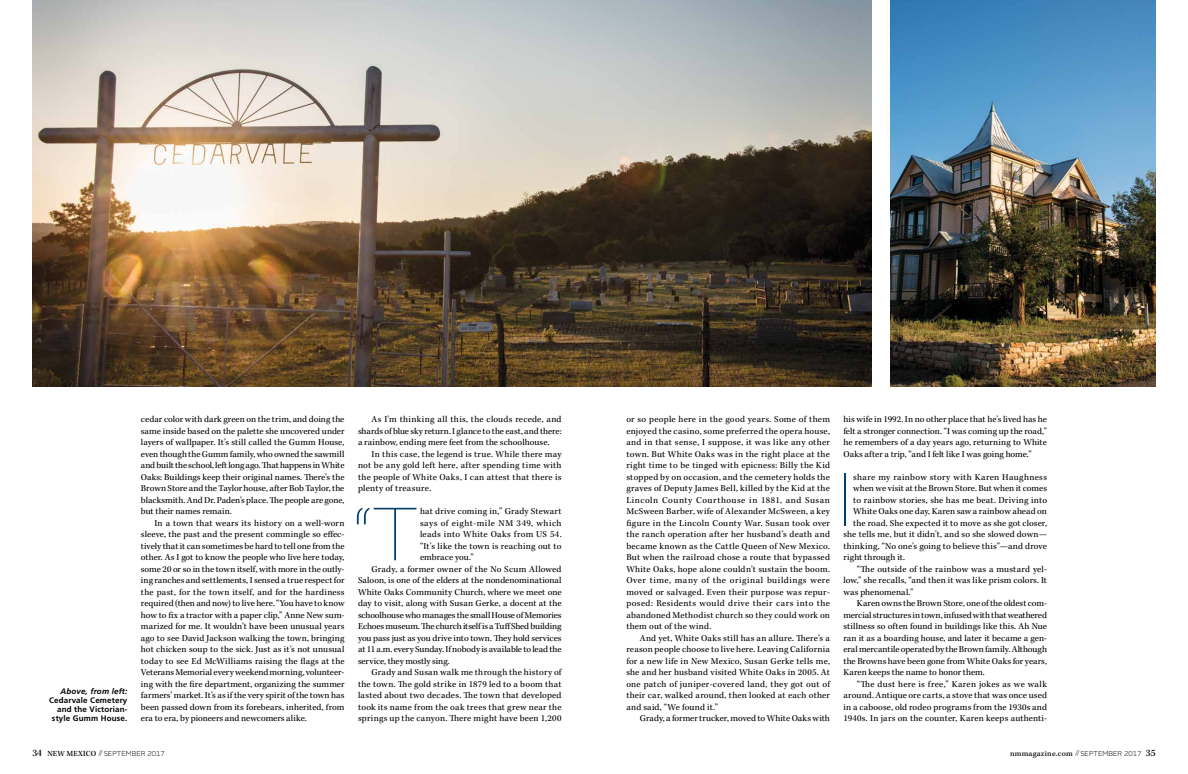
<style>
.page{position:relative;width:1188px;height:774px;background:#fff}
.page>*{position:absolute;margin:0;border:0;box-sizing:border-box;transform-origin:0 0}
.t1{font:100 75px "Alright Test";color:#004071}
.t2{font:9.2px/11.5px "Kepler Std";letter-spacing:.01em;color:#000;text-align:justify}
.t3{font:9.2px "Kepler Std";letter-spacing:-.01em;color:#000}
.t4{font:9.2px "Kepler Std";letter-spacing:-.015em;color:#000}
.t5{font:9.2px "Kepler Std";letter-spacing:.03em;color:#000}
.t6{font:9.2px "Kepler Std";letter-spacing:.035em;color:#000}
.t7{font:9.2px "Kepler Std";letter-spacing:.055em;color:#000}
.t8{font:700 8px/9px "Frutiger";letter-spacing:.02em;color:#000;text-align:right}
.t9{font:500 8px "Kepler Std";letter-spacing:.03em;color:#000}
.t10{font:italic 700 8px "Frutiger";letter-spacing:.02em;color:#000}
.t11{font:300 7px "Alright Test";color:#000}
.s1{font-family:"Kepler Std";font-weight:500;font-size:10px}
.s2{font-family:"Kepler Std";font-weight:500;font-size:8px}
.s3{font-family:"Kepler Std";font-weight:500}
.s4{font-size:7px}
.s5{font-family:"Alright Test";font-weight:300;font-size:7px}
.s6{font-size:10px}
</style>
<div class="page">
<img style="left:890px;top:0;width:266px;height:387px">
<img style="left:32px;top:0;width:839px;height:387px">
<p class="t10" style="left:60px;top:687px;width:69px">Above, from left:</p>
<p class="t8" style="left:49px;top:696px;width:80px">Cedarvale Cemetery and the Victorian&shy;style Gumm House.</p>
<p class="t2" style="left:141px;top:414px;width:205px">cedar color with dark green on the trim, and doing the same inside based on the palette she uncovered under layers of wallpaper. It’s still called the Gumm House, even though the Gumm family, who owned the sawmill and built the school, left long ago. That happens in White Oaks: Buildings keep their original names. There’s the Brown Store and the Taylor house, after Bob Taylor, the blacksmith. And Dr. Paden’s place. The people are gone, but their names remain.</p>
<p class="t2" style="left:141px;top:518px;width:205px;text-indent:13px">In a town that wears its history on a well-worn sleeve, the past and the present commingle so effec&shy;tively that it can sometimes be hard to tell one from the other. As I got to know the people who live here today, some 20 or so in the town itself, with more in the outly&shy;ing ranches and settlements, I sensed a true respect for the past, for the town itself, and for the hardiness required (then and now) to live here. “You have to know how to fix a tractor with a paper clip,” Anne New sum&shy;marized for me. It wouldn’t have been unusual years ago to see David Jackson walking the town, bringing hot chicken soup to the sick. Just as it’s not unusual today to see Ed McWilliams raising the flags at the Veterans Memorial every weekend morning, volunteer&shy;ing with the fire department, organizing the summer farmers’ market. It’s as if the very spirit of the town has been passed down from its forebears, inherited, from era to era, by pioneers and newcomers alike.</p>
<p class="t2" style="left:358px;top:414px;width:205px;text-indent:13px">As I’m thinking all this, the clouds recede, and shards of blue sky return. I glance to the east, and there: a rainbow, ending mere feet from the schoolhouse.</p>
<p class="t2" style="left:358px;top:448px;width:205px;text-indent:13px">In this case, the legend is true. While there may not be any gold left here, after spending time with the people of White Oaks, I can attest that there is plenty of treasure.</p>
<h1 class="t1" style="left:351px;top:483px;width:70px">‘‘T</h1>
<p class="t2" style="left:420px;top:506px;width:143px">hat drive coming in,” Grady Stewart</p>
<p class="t7" style="left:420px;top:518px;width:143px">says of eight-mile NM 349, which</p>
<p class="t6" style="left:420px;top:529px;width:143px">leads into White Oaks from US 54.</p>
<p class="t2" style="left:420px;top:541px;width:143px">“It’s like the town is reaching out to</p>
<p class="t2" style="left:420px;top:552px;width:55px">embrace you.”</p>
<p class="t2" style="left:372px;top:564px;width:192px">Grady, a former owner of the No Scum Allowed</p>
<p class="t2" style="left:358px;top:575px;width:205px">Saloon, is one of the elders at the nondenominational</p>
<p class="t2" style="left:358px;top:587px;width:205px">White Oaks Community Church, where we meet one</p>
<p class="t2" style="left:358px;top:598px;width:205px">day to visit, along with Susan Gerke, a docent at the</p>
<p class="t4" style="left:358px;top:610px;width:205px">schoolhouse who manages the small House of Memories</p>
<p class="t4" style="left:358px;top:621px;width:205px">Echoes museum. The church itself is a Tuff Shed building</p>
<p class="t2" style="left:358px;top:632px;width:205px">you pass just as you drive into town. They hold services</p>
<p class="t3" style="left:358px;top:644px;width:205px">at 11 a.m. every Sunday. If nobody is available to lead the</p>
<p class="t3" style="left:358px;top:656px;width:93px">service, they mostly sing.</p>
<p class="t5" style="left:372px;top:667px;width:192px">Grady and Susan walk me through the history of</p>
<p class="t2" style="left:358px;top:678px;width:205px">the town. The gold strike in 1879 led to a boom that</p>
<p class="t2" style="left:358px;top:690px;width:205px">lasted about two decades. The town that developed</p>
<p class="t2" style="left:358px;top:701px;width:205px">took its name from the oak trees that grew near the</p>
<p class="t2" style="left:358px;top:713px;width:205px">springs up the canyon. There might have been 1,200</p>
<p class="t2" style="left:626px;top:414px;width:205px">or so people here in the good years. Some of them enjoyed the casino, some preferred the opera house, and in that sense, I suppose, it was like any other town. But White Oaks was in the right place at the right time to be tinged with epicness: Billy the Kid stopped by on occasion, and the cemetery holds the graves of Deputy James Bell, killed by the Kid at the Lincoln County Courthouse in 1881, and Susan McSween Barber, wife of Alexander McSween, a key figure in the Lincoln County War. Susan took over the ranch operation after her husband’s death and became known as the Cattle Queen of New Mexico.<br>But when the railroad chose a route that bypassed White Oaks, hope alone couldn’t sustain the boom.<br>Over time, many of the original buildings were moved or salvaged. Even their purpose was repur&shy;posed: Residents would drive their cars into the abandoned Methodist church so they could work on them out of the wind.</p>
<p class="t2" style="left:626px;top:632px;width:205px;text-indent:13px">And yet, White Oaks still has an allure. There’s a reason people choose to live here. Leaving California for a new life in New Mexico, Susan Gerke tells me, she and her husband visited White Oaks in 2005. At one patch of juniper-covered land, they got out of their car, walked around, then looked at each other and said, “We found it.”</p>
<p class="t2" style="left:640px;top:713px;width:192px">Grady, a former trucker, moved to White Oaks with</p>
<p class="t2" style="left:843px;top:414px;width:205px">his wife in 1992. In no other place that he’s lived has he felt a stronger connection. “I was coming up the road,” he remembers of a day years ago, returning to White Oaks after a trip, “and I felt like I was going home.”</p>
<h1 class="t1" style="left:837px;top:449px;width:18px">I</h1>
<p class="t6" style="left:853px;top:472px;width:195px">share my rainbow story with Karen Haughness</p>
<p class="t2" style="left:853px;top:483px;width:195px">when we visit at the Brown Store. But when it comes</p>
<p class="t2" style="left:853px;top:495px;width:195px">to rainbow stories, she has me beat. Driving into</p>
<p class="t2" style="left:853px;top:506px;width:195px">White Oaks one day, Karen saw a rainbow ahead on</p>
<p class="t2" style="left:853px;top:518px;width:195px">the road. She expected it to move as she got closer,</p>
<p class="t2" style="left:843px;top:529px;width:205px">she tells me, but it didn’t, and so she slowed down—</p>
<p class="t2" style="left:843px;top:541px;width:205px">thinking, “No one’s going to believe this”—and drove</p>
<p class="t2" style="left:843px;top:552px;width:63px">right through it.</p>
<p class="t2" style="left:857px;top:564px;width:192px">“The outside of the rainbow was a mustard yel-</p>
<p class="t2" style="left:843px;top:575px;width:205px">low,” she recalls, “and then it was like prism colors. It</p>
<p class="t2" style="left:843px;top:587px;width:72px">was phenomenal.”</p>
<p class="t3" style="left:857px;top:598px;width:192px">Karen owns the Brown Store, one of the oldest com-</p>
<p class="t3" style="left:843px;top:610px;width:205px">mercial structures in town, infused with that weathered</p>
<p class="t2" style="left:843px;top:621px;width:205px">stillness so often found in buildings like this. Ah Nue</p>
<p class="t2" style="left:843px;top:632px;width:205px">ran it as a boarding house, and later it became a gen-</p>
<p class="t2" style="left:843px;top:644px;width:205px">eral mercantile operated by the Brown family. Although</p>
<p class="t2" style="left:843px;top:655px;width:205px">the Browns have been gone from White Oaks for years,</p>
<p class="t2" style="left:843px;top:667px;width:143px">Karen keeps the name to honor them.</p>
<p class="t5" style="left:857px;top:679px;width:192px">“The dust here is free,” Karen jokes as we walk</p>
<p class="t2" style="left:843px;top:690px;width:205px">around. Antique ore carts, a stove that was once used</p>
<p class="t2" style="left:843px;top:701px;width:205px">in a caboose, old rodeo programs from the 1930s and</p>
<p class="t2" style="left:843px;top:713px;width:205px">1940s. In jars on the counter, Karen keeps authenti-</p>
<p class="t11" style="left:32px;top:749px;width:134px"><span class="s1">34</span> <span class="s2">NEW MEXICO</span> <span class="s3">//</span>SEPTEMBER 2017</p>
<p class="t9" style="left:1010px;top:749px;width:147px">nmmagazine.com <span class="s4">//</span><span class="s5">SEPTEMBER 2017</span> <span class="s6">35</span></p>
</div>
